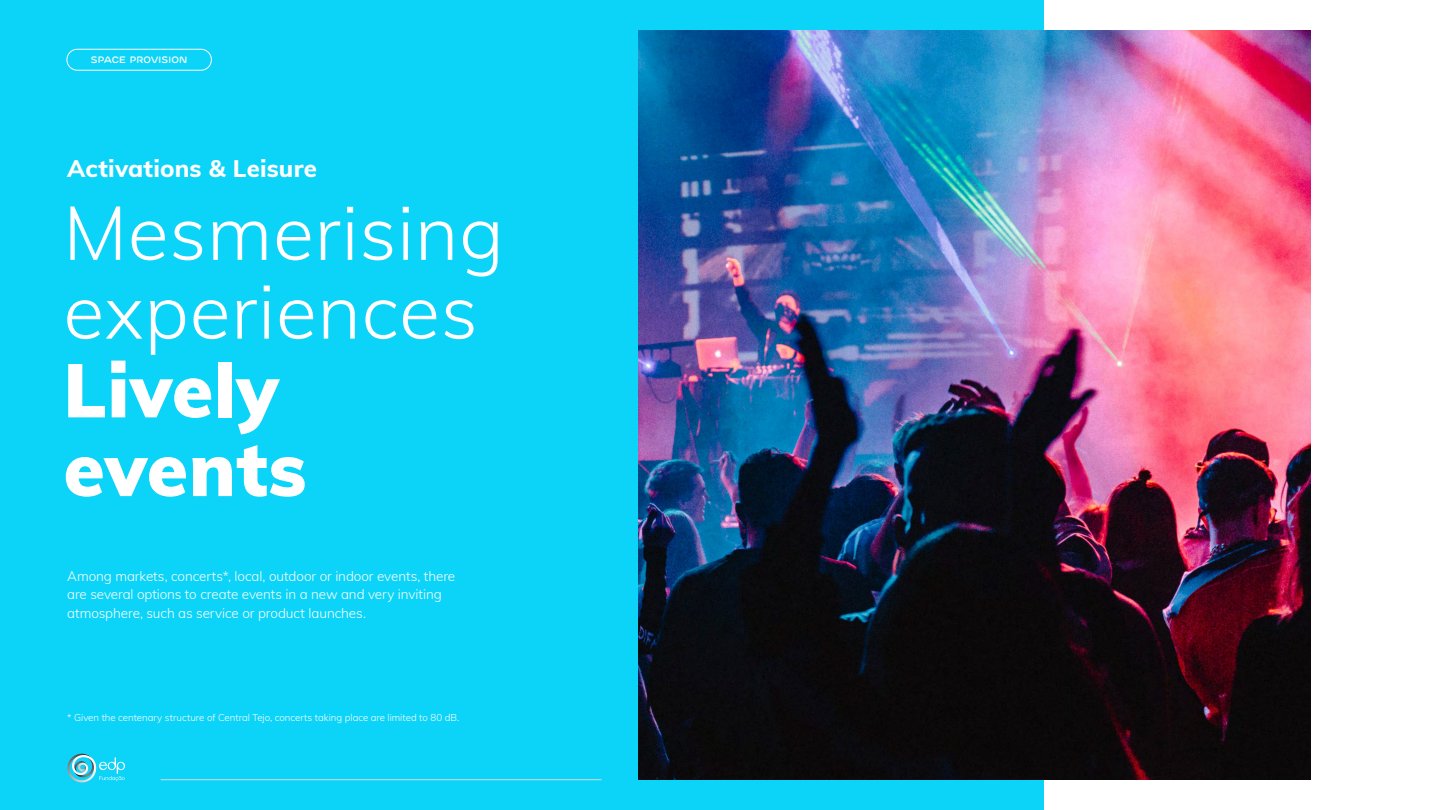
<style>
.page{position:relative;width:1440px;height:810px;background:#fff}
.page>*{position:absolute;margin:0;border:0;box-sizing:border-box;transform-origin:0 0}
.t1{font:300 75px/78.8px "Muli";letter-spacing:.01em;color:#fff}
.t2{font:900 75px/78.8px "Muli";letter-spacing:.01em;color:#fff}
.t3{font:800 24px "Muli";letter-spacing:.005em;color:#fff}
.t4{font:300 13.5px/18.8px "Muli";letter-spacing:-.005em;color:#fff}
.t5{font:300 9.75px "Muli";letter-spacing:-.005em;color:#fff}
.t6{font:500 9.3px "EDP Preon";letter-spacing:.015em;color:#fff}
</style>
<div class="page">
<div style="left:0;top:0;width:1043px;height:810px;background:#0cd3f8"></div>
<img style="left:639px;top:30px;width:671px;height:750px">
<div style="left:66px;top:49px;width:146px;height:22px;border:1px solid #fff;border-radius:10px"></div>
<svg style="left:99px;top:757px;width:26px;height:24px"></svg>
<svg style="left:67px;top:754px;width:25px;height:28px"></svg>
<hr style="left:161px;top:779px;width:440px;height:1px;background:#dadada">
<p class="t6" style="left:91px;top:53px;width:98px">SPACE PROVISION</p>
<h2 class="t3" style="left:67px;top:151px;width:251px">Activations &amp; Leisure</h2>
<h1 class="t1" style="left:63px;top:190px;width:442px">Mesmerising experiences</h1>
<h1 class="t2" style="left:63px;top:348px;width:245px">Lively events</h1>
<p class="t4" style="left:67px;top:566px;width:389px">Among markets, concerts*, local, outdoor or indoor events, there are several options to create events in a new and very inviting atmosphere, such as service or product launches.</p>
<p class="t5" style="left:67px;top:711px;width:393px">* Given the centenary structure of Central Tejo, concerts taking place are limited to 80 dB.</p>
</div>
